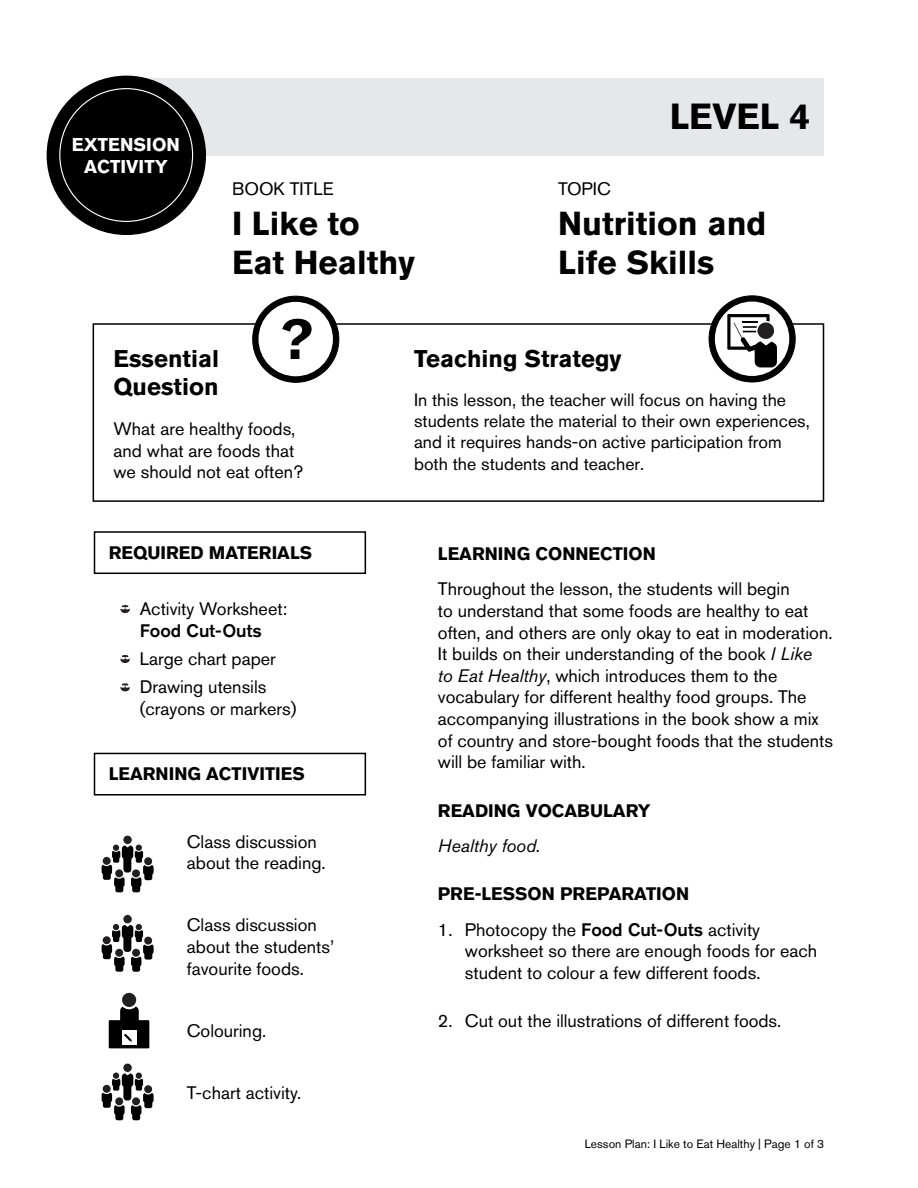
<style>
.page{position:relative;width:918px;height:1188px;background:#fff}
.page>*{position:absolute;margin:0;border:0;box-sizing:border-box;transform-origin:0 0}
.t1{font:700 61.5px "Akzidenz Grotesk BQ";color:#000}
.t2{font:700 36px "Akzidenz Grotesk BQ";color:#000}
.t3{font:700 33px/39.6px "Akzidenz Grotesk BQ";color:#000}
.t4{font:700 24px/28.8px "Akzidenz Grotesk BQ";color:#000}
.t5{font:700 18.45px/22px "Akzidenz Grotesk BQ";color:#fff;text-align:center}
.t6{font:18px/21.6px "Akzidenz Grotesk BQ";color:#000}
.t7{font:700 18px "Akzidenz Grotesk BQ";color:#000}
.t8{font:italic 18px "Akzidenz Grotesk BQ";color:#000}
.t9{font:500 18px "Akzidenz Grotesk BQ";color:#000}
.t10{font:17.7px/21.3px "Akzidenz Grotesk BQ";color:#000}
.t11{font:12px "Akzidenz Grotesk BQ";color:#000}
.s1{font-style:italic}
.s2{font-weight:500}
</style>
<div class="page">
<div style="left:93px;top:323px;width:731px;height:179px;border:2px solid #000"></div>
<div style="left:139px;top:78px;width:685px;height:78px;background:#e6e7e8"></div>
<div style="left:47px;top:76px;width:158px;height:158px;background:#000;border-radius:50%"></div>
<div style="left:94px;top:753px;width:272px;height:43px;border:2px solid #000"></div>
<svg style="left:253px;top:296px;width:86px;height:86px;background:#1c1c1c"></svg>
<div style="left:260px;top:303px;width:72px;height:72px;background:#fff;border-radius:50%"></div>
<div style="left:259px;top:302px;width:74px;height:74px;border:2px solid #fff;border-radius:50%"></div>
<svg style="left:709px;top:296px;width:86px;height:86px;background:#1c1c1c"></svg>
<div style="left:716px;top:303px;width:72px;height:72px;background:#fff;border-radius:50%"></div>
<div style="left:715px;top:302px;width:74px;height:74px;border:2px solid #fff;border-radius:50%"></div>
<div style="left:755px;top:346px;width:22px;height:21px;background:#000;border-radius:6px"></div>
<svg style="left:727px;top:314px;width:50px;height:41px"></svg>
<div style="left:131px;top:877px;width:10px;height:10px;background:#000;border-radius:3px"></div>
<div style="left:132px;top:884px;width:8px;height:8px;background:#000;border-radius:2px"></div>
<div style="left:114px;top:877px;width:11px;height:10px;background:#000;border-radius:3px"></div>
<div style="left:115px;top:884px;width:8px;height:8px;background:#000;border-radius:2px"></div>
<svg style="left:101px;top:835px;width:52px;height:44px"></svg>
<div style="left:131px;top:956px;width:10px;height:10px;background:#000;border-radius:3px"></div>
<div style="left:132px;top:963px;width:8px;height:9px;background:#000;border-radius:2px"></div>
<div style="left:144px;top:951px;width:8px;height:9px;background:#000;border-radius:2px"></div>
<div style="left:114px;top:956px;width:11px;height:10px;background:#000;border-radius:3px"></div>
<div style="left:115px;top:963px;width:8px;height:9px;background:#000;border-radius:2px"></div>
<svg style="left:101px;top:914px;width:52px;height:44px"></svg>
<div style="left:131px;top:1105px;width:10px;height:10px;background:#000;border-radius:3px"></div>
<div style="left:132px;top:1112px;width:8px;height:8px;background:#000;border-radius:2px"></div>
<div style="left:114px;top:1105px;width:11px;height:10px;background:#000;border-radius:3px"></div>
<div style="left:115px;top:1112px;width:8px;height:8px;background:#000;border-radius:2px"></div>
<svg style="left:101px;top:1063px;width:52px;height:44px"></svg>
<svg style="left:120px;top:605px;width:10px;height:8px"></svg>
<svg style="left:120px;top:655px;width:10px;height:8px"></svg>
<svg style="left:120px;top:683px;width:10px;height:8px"></svg>
<div style="left:94px;top:531px;width:272px;height:43px;border:2px solid #000"></div>
<div style="left:120px;top:1006px;width:19px;height:18px;background:#000;border-radius:5px"></div>
<svg style="left:120px;top:992px;width:19px;height:17px"></svg>
<div style="left:109px;top:1020px;width:40px;height:28px;background:#000"></div>
<div style="left:122px;top:1030px;width:14px;height:15px;background:#fff"></div>
<svg style="left:124px;top:1034px;width:8px;height:8px"></svg>
<p class="t5" style="left:72px;top:133px;width:110px">EXTENSION<br>ACTIVITY</p>
<p class="t6" style="left:232px;top:178px;width:103px">BOOK TITLE</p>
<h3 class="t3" style="left:232px;top:203px;width:184px">I Like to<br>Eat Healthy</h3>
<h2 class="t2" style="left:670px;top:96px;width:142px">LEVEL 4</h2>
<p class="t6" style="left:558px;top:178px;width:54px">TOPIC</p>
<h3 class="t3" style="left:558px;top:203px;width:210px">Nutrition and<br>Life Skills</h3>
<h1 class="t1" style="left:276px;top:304px;width:39px">?</h1>
<h3 class="t4" style="left:114px;top:344px;width:107px">Essential<br>Question</h3>
<p class="t6" style="left:114px;top:418px;width:191px">What are healthy foods, and what are foods that we should not eat often?</p>
<p class="t7" style="left:109px;top:542px;width:205px">REQUIRED MATERIALS</p>
<p class="t6" style="left:140px;top:598px;width:149px">Activity Worksheet:</p>
<p class="t9" style="left:140px;top:619px;width:123px">Food Cut-Outs</p>
<p class="t6" style="left:140px;top:645px;width:138px;line-height:28.3px">Large chart paper<br>Drawing utensils</p>
<p class="t6" style="left:140px;top:698px;width:158px">(crayons or markers)</p>
<p class="t7" style="left:109px;top:764px;width:198px">LEARNING ACTIVITIES</p>
<p class="t6" style="left:187px;top:830px;width:140px">Class discussion about the reading.</p>
<p class="t6" style="left:187px;top:914px;width:149px">Class discussion about the students’ favourite foods.</p>
<p class="t6" style="left:187px;top:1019px;width:81px">Colouring.</p>
<p class="t6" style="left:187px;top:1082px;width:116px">T-chart activity.</p>
<h3 class="t4" style="left:414px;top:344px;width:209px">Teaching Strategy</h3>
<p class="t10" style="left:414px;top:389px;width:397px">In this lesson, the teacher will focus on having the students relate the material to their own experiences, and it requires hands-on active participation from both the students and teacher.</p>
<p class="t7" style="left:438px;top:544px;width:220px">LEARNING CONNECTION</p>
<p class="t6" style="left:438px;top:578px;width:397px">Throughout the lesson, the students will begin<br>to understand that some foods are healthy to eat often, and others are only okay to eat in moderation.<br>It builds on their understanding of the book <span class="s1">I Like<br>to Eat Healthy</span>, which introduces them to the vocabulary for different healthy food groups. The accompanying illustrations in the book show a mix of country and store-bought foods that the students will be familiar with.</p>
<p class="t7" style="left:438px;top:800px;width:214px">READING VOCABULARY</p>
<p class="t8" style="left:438px;top:835px;width:104px">Healthy food.</p>
<p class="t7" style="left:438px;top:884px;width:253px">PRE-LESSON PREPARATION</p>
<p class="t6" style="left:465px;top:918px;width:354px;text-indent:-27px">1. Photocopy the <span class="s2">Food Cut-Outs</span> activity worksheet so there are enough foods for each student to colour a few different foods.</p>
<p class="t6" style="left:438px;top:1010px;width:345px">2. Cut out the illustrations of different foods.</p>
<p class="t11" style="left:585px;top:1137px;width:241px">Lesson Plan: I Like to Eat Healthy | Page 1 of 3</p>
</div>
